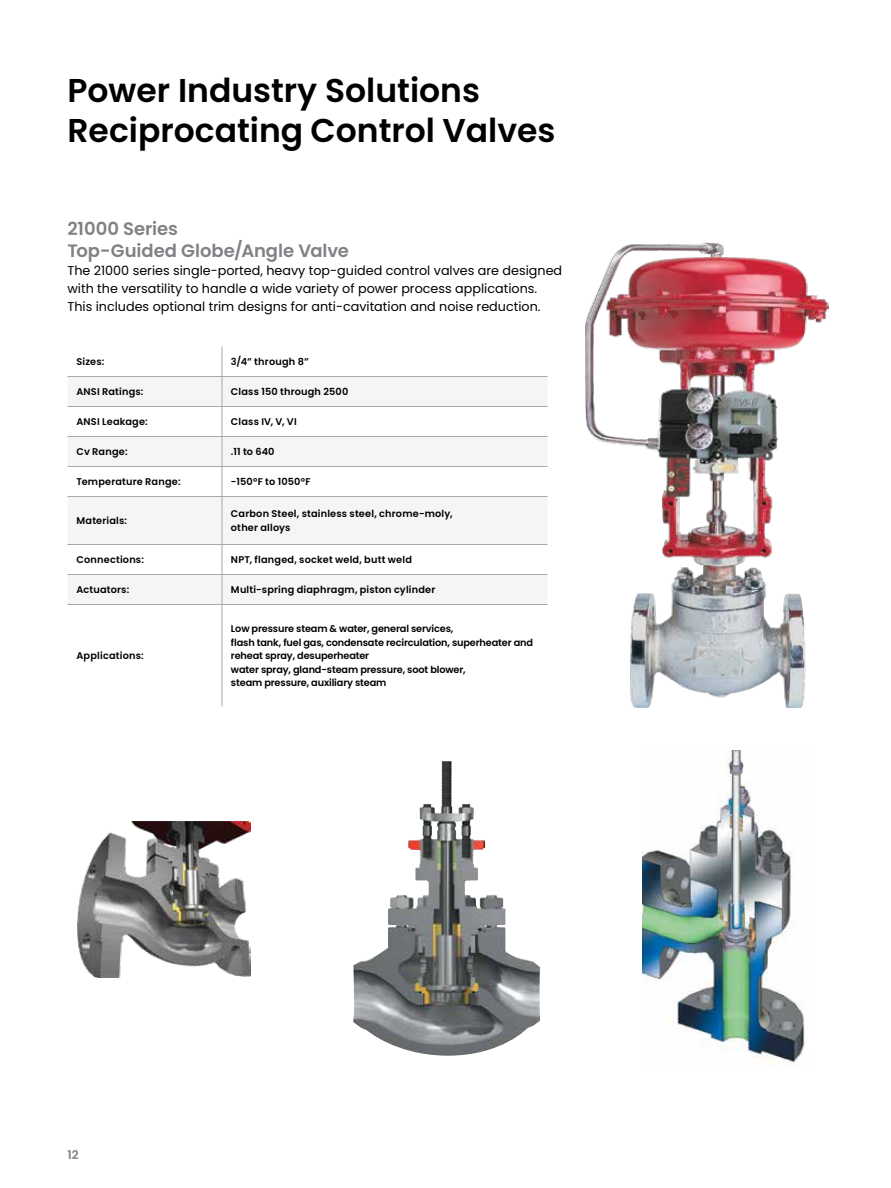
<style>
.page{position:relative;width:891px;height:1188px;background:#fff}
.page>*{position:absolute;margin:0;border:0;box-sizing:border-box;transform-origin:0 0}
.t1{font:600 33px/39.6px "Poppins";color:#000}
.t2{font:600 18px/22.5px "Poppins";letter-spacing:-.005em;color:#808285}
.t3{font:12.75px/18px "Poppins";color:#000}
.t4{font:600 12px "Poppins";color:#808285}
.t5{font:600 9.75px/13.5px "Poppins";letter-spacing:.01em;color:#000}
.t6{font:600 9.75px/13.5px "Poppins";letter-spacing:-.015em;color:#000}
</style>
<div class="page">
<img style="left:643px;top:750px;width:162px;height:313px">
<img style="left:353px;top:761px;width:187px;height:295px">
<img style="left:77px;top:821px;width:174px;height:156px">
<img style="left:586px;top:243px;width:242px;height:464px">
<hr style="left:222px;top:346px;width:1px;height:30px;background:#a7a9ac">
<hr style="left:68px;top:376px;width:154px;height:1px;background:#a7a9ac">
<hr style="left:222px;top:376px;width:326px;height:1px;background:#a7a9ac">
<hr style="left:68px;top:406px;width:154px;height:1px;background:#a7a9ac">
<hr style="left:222px;top:406px;width:326px;height:1px;background:#a7a9ac">
<hr style="left:68px;top:436px;width:154px;height:1px;background:#a7a9ac">
<hr style="left:222px;top:436px;width:326px;height:1px;background:#a7a9ac">
<hr style="left:68px;top:466px;width:154px;height:1px;background:#a7a9ac">
<hr style="left:222px;top:466px;width:326px;height:1px;background:#a7a9ac">
<svg style="left:222px;top:377px;width:1px;height:119px"></svg>
<hr style="left:68px;top:496px;width:154px;height:1px;background:#a7a9ac">
<hr style="left:222px;top:496px;width:326px;height:1px;background:#a7a9ac">
<hr style="left:222px;top:497px;width:1px;height:47px;background:#a7a9ac">
<hr style="left:68px;top:544px;width:154px;height:1px;background:#a7a9ac">
<hr style="left:222px;top:544px;width:326px;height:1px;background:#a7a9ac">
<hr style="left:68px;top:574px;width:154px;height:1px;background:#a7a9ac">
<hr style="left:222px;top:574px;width:326px;height:1px;background:#a7a9ac">
<svg style="left:222px;top:545px;width:1px;height:59px"></svg>
<hr style="left:68px;top:604px;width:154px;height:1px;background:#a7a9ac">
<hr style="left:222px;top:604px;width:326px;height:1px;background:#a7a9ac">
<hr style="left:222px;top:605px;width:1px;height:101px;background:#a7a9ac">
<h1 class="t1" style="left:68px;top:71px;width:490px">Power Industry Solutions<br>Reciprocating Control Valves</h1>
<h2 class="t2" style="left:68px;top:217px;width:283px">21000 Series<br>Top-Guided Globe/Angle Valve</h2>
<h3 class="t3" style="left:68px;top:262px;width:496px">The 21000 series single-ported, heavy top-guided control valves are designed with the versatility to handle a wide variety of power process applications.<br>This includes optional trim designs for anti-cavitation and noise reduction.</h3>
<p class="t5" style="left:76px;top:355px;width:29px">Sizes:</p>
<p class="t5" style="left:231px;top:355px;width:79px">3/4” through 8”</p>
<p class="t5" style="left:76px;top:385px;width:69px">ANSI Ratings:</p>
<p class="t5" style="left:231px;top:385px;width:119px">Class 150 through 2500</p>
<p class="t5" style="left:76px;top:415px;width:73px">ANSI Leakage:</p>
<p class="t5" style="left:231px;top:415px;width:67px">Class IV, V, VI</p>
<p class="t5" style="left:76px;top:445px;width:53px">Cv Range:</p>
<p class="t5" style="left:231px;top:445px;width:45px">.11 to 640</p>
<p class="t5" style="left:76px;top:475px;width:106px">Temperature Range:</p>
<p class="t5" style="left:231px;top:475px;width:81px">-150°F to 1050°F</p>
<p class="t5" style="left:76px;top:514px;width:52px">Materials:</p>
<p class="t5" style="left:231px;top:507px;width:223px">Carbon Steel, stainless steel, chrome-moly, other alloys</p>
<p class="t5" style="left:76px;top:553px;width:69px">Connections:</p>
<p class="t5" style="left:231px;top:553px;width:182px">NPT, flanged, socket weld, butt weld</p>
<p class="t5" style="left:76px;top:583px;width:54px">Actuators:</p>
<p class="t5" style="left:231px;top:583px;width:206px">Multi-spring diaphragm, piston cylinder</p>
<p class="t5" style="left:76px;top:649px;width:69px">Applications:</p>
<p class="t6" style="left:231px;top:622px;width:304px">Low pressure steam &amp; water, general services,<br>flash tank, fuel gas, condensate recirculation, superheater and reheat spray, desuperheater<br>water spray, gland-steam pressure, soot blower,<br>steam pressure, auxiliary steam</p>
<p class="t4" style="left:68px;top:1147px;width:13px">12</p>
</div>
